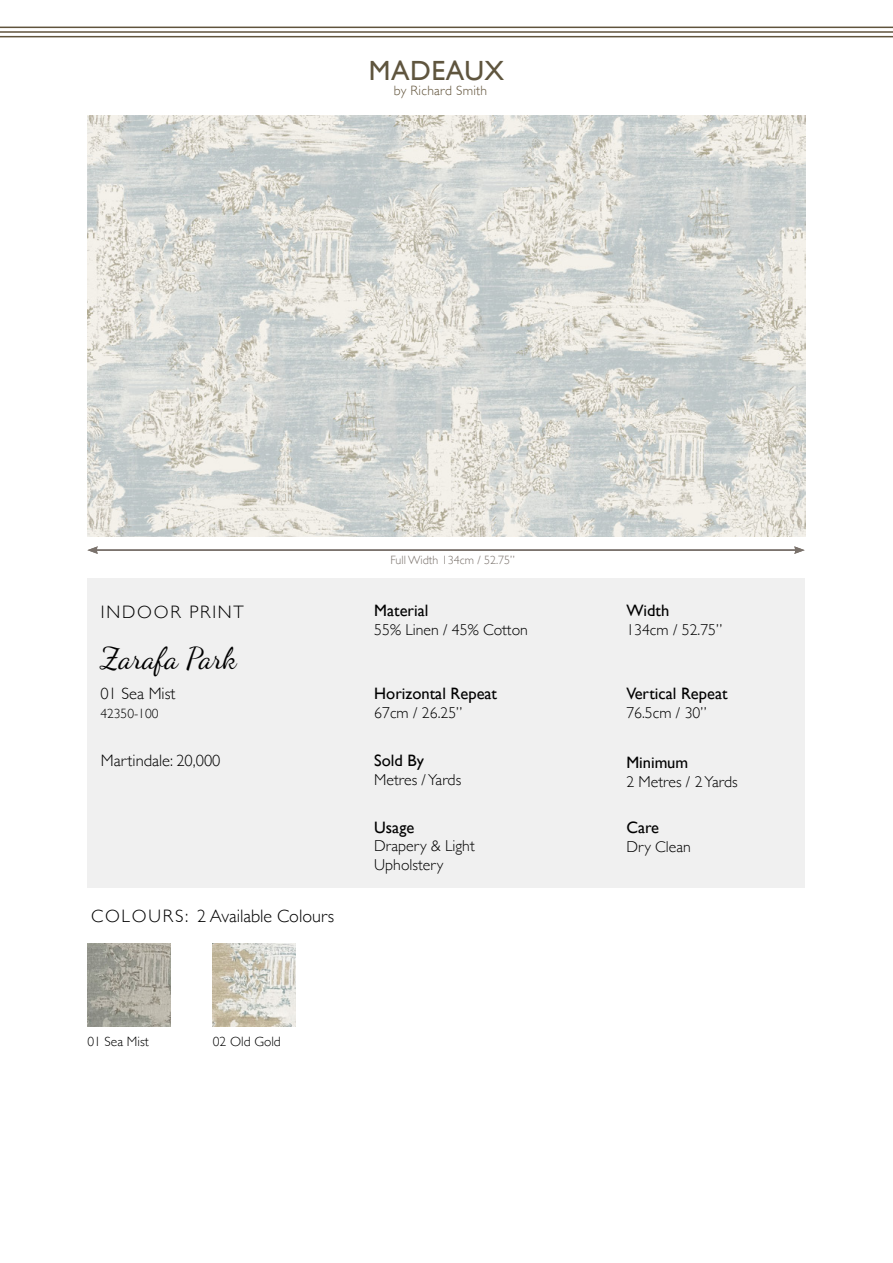
<style>
.page{position:relative;width:893px;height:1263px;background:#fff}
.page>*{position:absolute;margin:0;border:0;box-sizing:border-box;transform-origin:0 0}
.t1{font:30px "Dancing Script";color:#000}
.t2{font:27.75px "Gill Sans";letter-spacing:.02em;color:#5f553e}
.t3{font:300 18px "Gill Sans";color:#000}
.t4{font:300 18px "Gill Sans";letter-spacing:.1em;color:#000}
.t5{font:16.5px "Gill Sans";color:#000}
.t6{font:300 16.5px "Gill Sans";color:#000}
.t7{font:300 15.75px/18.9px "Gill Sans";color:#000}
.t8{font:300 13.5px "Gill Sans";color:#000}
.t9{font:300 13.5px "Gill Sans";letter-spacing:.02em;color:#61533a}
.t10{font:300 12px "Gill Sans";color:#7a726c}
</style>
<div class="page">
<hr style="left:0;top:36px;width:893px;height:1px;background:#60533c">
<hr style="left:0;top:31px;width:893px;height:2px;background:#60533c">
<hr style="left:0;top:27px;width:893px;height:1px;background:#60533c">
<img style="left:87px;top:943px;width:83px;height:83px">
<img style="left:213px;top:943px;width:83px;height:83px">
<img style="left:88px;top:116px;width:718px;height:421px">
<div style="left:87px;top:578px;width:718px;height:310px;background:#f0f0f0"></div>
<hr style="left:96px;top:549px;width:700px;height:2px;background:#7a726c">
<svg style="left:87px;top:546px;width:11px;height:8px"></svg>
<svg style="left:794px;top:546px;width:11px;height:8px"></svg>
<h2 class="t2" style="left:369px;top:54px;width:137px">MADEAUX</h2>
<p class="t9" style="left:394px;top:80px;width:95px">by Richard Smith</p>
<p class="t4" style="left:101px;top:597px;width:145px">INDOOR PRINT</p>
<h1 class="t1" style="left:100px;top:635px;width:138px">Zarafa Park</h1>
<p class="t6" style="left:100px;top:681px;width:77px">01 Sea Mist</p>
<p class="t8" style="left:100px;top:703px;width:60px">42350-100</p>
<p class="t6" style="left:101px;top:748px;width:121px">Martindale: 20,000</p>
<p class="t3" style="left:91px;top:902px;width:245px">COLOURS: 2 Available Colours</p>
<p class="t10" style="left:390px;top:551px;width:126px">Full Width 134cm / 52.75”</p>
<p class="t5" style="left:374px;top:600px;width:56px">Material</p>
<p class="t7" style="left:374px;top:619px;width:155px">55% Linen / 45% Cotton</p>
<p class="t5" style="left:374px;top:684px;width:124px">Horizontal Repeat</p>
<p class="t7" style="left:374px;top:703px;width:90px">67cm / 26.25”</p>
<p class="t5" style="left:374px;top:751px;width:51px">Sold By</p>
<p class="t7" style="left:374px;top:770px;width:88px">Metres / Yards</p>
<p class="t5" style="left:374px;top:817px;width:42px">Usage</p>
<p class="t7" style="left:374px;top:836px;width:102px">Drapery &amp; Light<br>Upholstery</p>
<p class="t8" style="left:87px;top:1031px;width:63px">01 Sea Mist</p>
<p class="t8" style="left:213px;top:1031px;width:69px">02 Old Gold</p>
<p class="t5" style="left:626px;top:600px;width:44px">Width</p>
<p class="t7" style="left:626px;top:619px;width:98px">134cm / 52.75”</p>
<p class="t5" style="left:626px;top:684px;width:103px">Vertical Repeat</p>
<p class="t7" style="left:626px;top:703px;width:82px">76.5cm / 30”</p>
<p class="t5" style="left:626px;top:753px;width:63px">Minimum</p>
<p class="t7" style="left:626px;top:772px;width:113px">2 Metres / 2 Yards</p>
<p class="t5" style="left:626px;top:817px;width:34px">Care</p>
<p class="t7" style="left:626px;top:836px;width:66px">Dry Clean</p>
</div>
